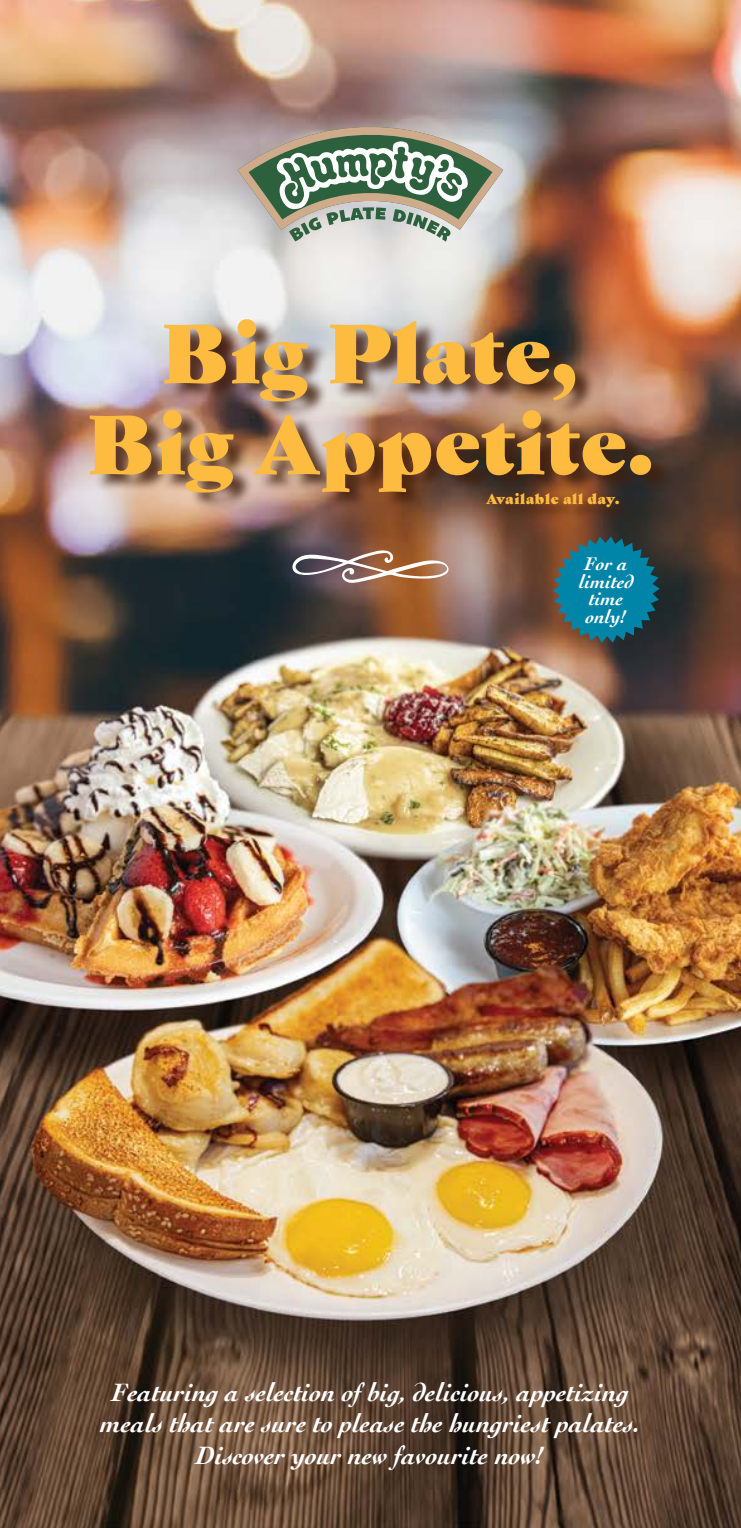
<style>
.page{position:relative;width:741px;height:1528px;background:#fff}
.page>*{position:absolute;margin:0;border:0;box-sizing:border-box;transform-origin:0 0}
.t1{font:80.5px/91px "Gastromond";letter-spacing:.015em;color:#fdbb40;text-align:center}
.t2{font:italic 700 26.25px/31.5px "Cochin";color:#fff;text-align:center}
.t3{font:italic 700 19.25px/17.5px "Cochin";color:#fff;text-align:center}
.t4{font:14px "Gastromond";letter-spacing:.045em;color:#fdbb40}
</style>
<div class="page">
<img style="left:0;top:0;width:740px;height:1528px">
<svg style="left:552px;top:536px;width:107px;height:107px;background:#1d6e80"></svg>
<svg style="left:237px;top:127px;width:266px;height:115px;background:#9ea998"></svg>
<svg style="left:290px;top:550px;width:159px;height:33px"></svg>
<div style="left:93px;top:318px;width:579px;height:206px;background:#42200f;opacity:.83"></div>
<svg style="left:464px;top:469px;width:177px;height:62px;background:#5f3b28"></svg>
<h1 class="t1" style="left:88px;top:301px;width:565px">Big Plate,<br>Big Appetite.</h1>
<p class="t4" style="left:486px;top:488px;width:135px">Available all day.</p>
<p class="t3" style="left:578px;top:554px;width:56px">For a limited time only!</p>
<p class="t2" style="left:100px;top:1375px;width:541px">Featuring a selection of big, delicious, appetizing meals that are sure to please the hungriest palates.<br>Discover your new favourite now!</p>
</div>
